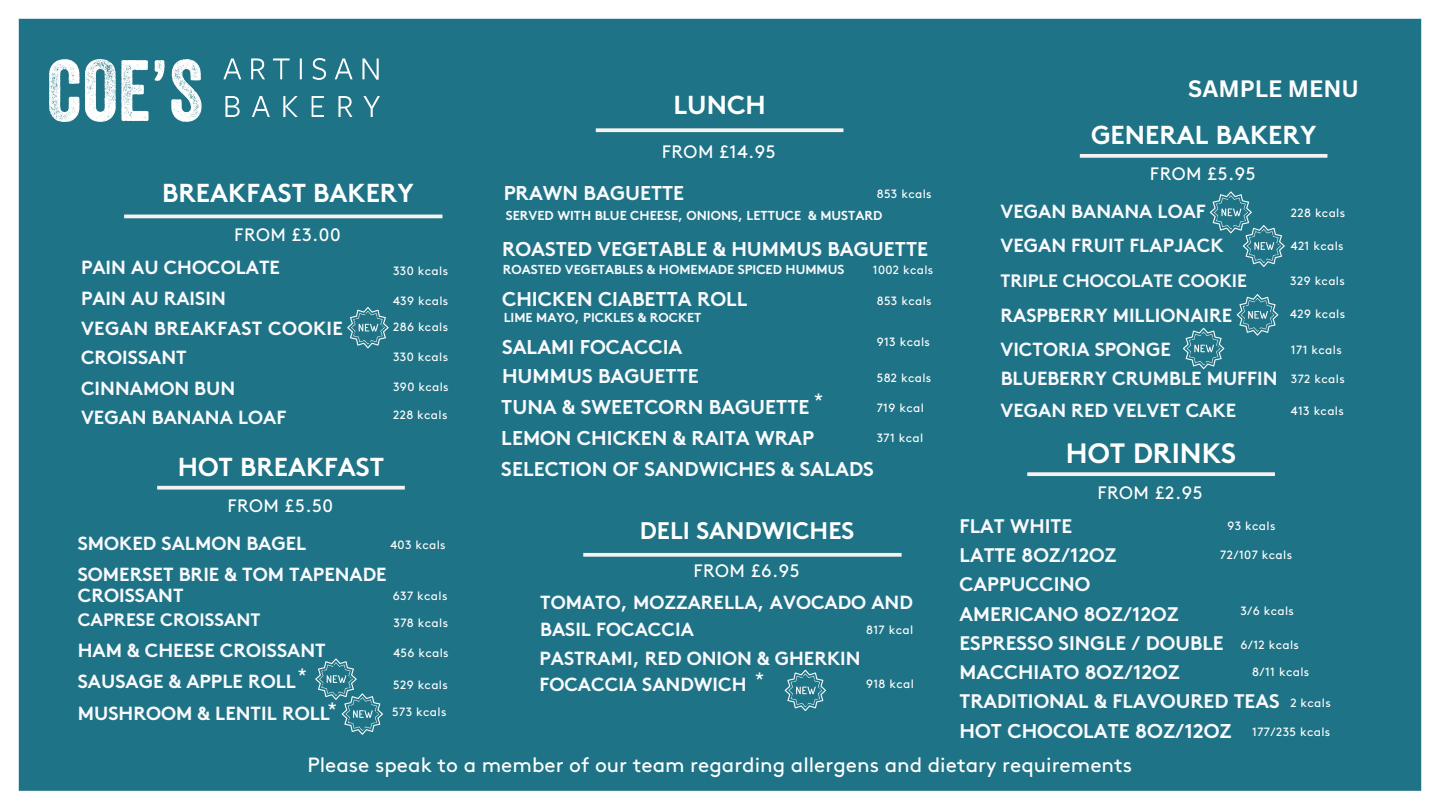
<style>
.page{position:relative;width:1440px;height:810px;background:#fff}
.page>*{position:absolute;margin:0;border:0;box-sizing:border-box;transform-origin:0 0}
.t1{font:700 28px "Brown Std";color:#fff}
.t2{font:700 26px "Brown Std";color:#fff}
.t3{font:700 24px "Brown Std";color:#fff}
.t4{font:700 23.1px "Canva Sans";color:#fff}
.t5{font:20.6px "Brown Std";color:#fff}
.t6{font:700 20px "Brown Std";color:#f9fafd}
.t7{font:700 19.7px/29.2px "Brown Std";color:#f9fafd}
.t8{font:700 19px/26.2px "Brown Std";color:#f9fafd}
.t9{font:700 19px "Brown Std";letter-spacing:.02em;color:#f9fafd}
.t10{font:18px "Brown Std";letter-spacing:.03em;color:#fff}
.t11{font:700 18px "Brown Std";color:#f9fafd}
.t12{font:700 13px "Brown Std";color:#f9fafd}
.t13{font:12px "Brown Std";letter-spacing:.03em;color:#fff}
</style>
<div class="page">
<div style="left:18px;top:18px;width:1404px;height:773px;background:#1f7386"></div>
<svg style="left:157px;top:486px;width:248px;height:4px"></svg>
<svg style="left:596px;top:128px;width:247px;height:4px"></svg>
<svg style="left:583px;top:553px;width:319px;height:4px"></svg>
<img style="left:49px;top:59px;width:330px;height:63px">
<svg style="left:1027px;top:472px;width:248px;height:4px"></svg>
<svg style="left:1080px;top:154px;width:247px;height:4px"></svg>
<svg style="left:1237px;top:294px;width:41px;height:42px;background:#448a99"></svg>
<svg style="left:1183px;top:328px;width:41px;height:41px;background:#448a9a"></svg>
<svg style="left:1210px;top:191px;width:75px;height:76px;background:#358192"></svg>
<hr style="left:124px;top:215px;width:318px;height:3px;background:#f6f2f2">
<svg style="left:347px;top:307px;width:41px;height:41px;background:#448a9a"></svg>
<svg style="left:315px;top:658px;width:68px;height:77px;background:#378292"></svg>
<svg style="left:785px;top:670px;width:41px;height:41px;background:#448a9a"></svg>
<h1 class="t2" style="left:162px;top:183px;width:253px">BREAKFAST BAKERY</h1>
<h6 class="t10" style="left:234px;top:228px;width:108px">FROM £3.00</h6>
<p class="t8" style="left:81px;top:256px;width:201px">PAIN AU CHOCOLATE</p>
<h3 class="t8" style="left:81px;top:287px;width:146px">PAIN AU RAISIN</h3>
<p class="t9" style="left:81px;top:320px;width:264px">VEGAN BREAKFAST COOKIE</p>
<h3 class="t8" style="left:81px;top:346px;width:107px">CROISSANT</h3>
<p class="t8" style="left:81px;top:377px;width:156px">CINNAMON BUN</p>
<h5 class="t13" style="left:393px;top:266px;width:56px">330 kcals</h5>
<p class="t13" style="left:393px;top:296px;width:57px">439 kcals</p>
<p class="t13" style="left:393px;top:322px;width:57px">286 kcals</p>
<h3 class="t13" style="left:393px;top:352px;width:56px">330 kcals</h3>
<p class="t13" style="left:393px;top:382px;width:57px">390 kcals</p>
<p class="t8" style="left:81px;top:407px;width:207px">VEGAN BANANA LOAF</p>
<p class="t13" style="left:393px;top:410px;width:56px">228 kcals</p>
<h6 class="t2" style="left:178px;top:456px;width:208px">HOT BREAKFAST</h6>
<h3 class="t10" style="left:227px;top:499px;width:107px">FROM £5.50</h3>
<p class="t8" style="left:78px;top:532px;width:230px">SMOKED SALMON BAGEL</p>
<h1 class="t13" style="left:391px;top:540px;width:57px">403 kcals</h1>
<p class="t8" style="left:78px;top:566px;width:310px;line-height:20.2px">SOMERSET BRIE &amp; TOM TAPENADE<br>CROISSANT</p>
<h3 class="t13" style="left:393px;top:591px;width:56px">637 kcals</h3>
<p class="t11" style="left:78px;top:613px;width:184px">CAPRESE CROISSANT</p>
<p class="t13" style="left:394px;top:618px;width:56px">378 kcals</p>
<h3 class="t8" style="left:78px;top:639px;width:249px">HAM &amp; CHEESE CROISSANT</h3>
<p class="t13" style="left:393px;top:648px;width:57px">456 kcals</p>
<p class="t10" style="left:298px;top:668px;width:10px">*</p>
<p class="t8" style="left:78px;top:670px;width:220px">SAUSAGE &amp; APPLE ROLL</p>
<h3 class="t8" style="left:78px;top:702px;width:254px">MUSHROOM &amp; LENTIL ROLL</h3>
<h1 class="t10" style="left:328px;top:702px;width:10px">*</h1>
<h6 class="t13" style="left:393px;top:680px;width:56px">529 kcals</h6>
<h3 class="t13" style="left:392px;top:707px;width:56px">573 kcals</h3>
<p class="t2" style="left:673px;top:95px;width:94px">LUNCH</p>
<h3 class="t10" style="left:662px;top:145px;width:115px">FROM £14.95</h3>
<p class="t6" style="left:504px;top:185px;width:182px">PRAWN BAGUETTE</p>
<h3 class="t13" style="left:877px;top:189px;width:56px">853 kcals</h3>
<h6 class="t12" style="left:506px;top:210px;width:378px">SERVED WITH BLUE CHEESE, ONIONS, LETTUCE &amp; MUSTARD</h6>
<h1 class="t6" style="left:502px;top:241px;width:428px">ROASTED VEGETABLE &amp; HUMMUS BAGUETTE</h1>
<h3 class="t12" style="left:503px;top:264px;width:343px">ROASTED VEGETABLES &amp; HOMEMADE SPICED HUMMUS</h3>
<p class="t6" style="left:502px;top:291px;width:247px">CHICKEN CIABETTA ROLL</p>
<h3 class="t13" style="left:877px;top:296px;width:56px">853 kcals</h3>
<p class="t6" style="left:502px;top:339px;width:182px">SALAMI FOCACCIA</p>
<h5 class="t13" style="left:877px;top:337px;width:55px">913 kcals</h5>
<p class="t6" style="left:502px;top:368px;width:198px">HUMMUS BAGUETTE</p>
<h3 class="t13" style="left:877px;top:373px;width:56px">582 kcals</h3>
<p class="t13" style="left:873px;top:265px;width:62px">1002 kcals</p>
<p class="t12" style="left:504px;top:313px;width:199px">LIME MAYO, PICKLES &amp; ROCKET</p>
<h3 class="t10" style="left:814px;top:393px;width:10px">*</h3>
<h1 class="t6" style="left:501px;top:399px;width:310px">TUNA &amp; SWEETCORN BAGUETTE</h1>
<h6 class="t13" style="left:877px;top:403px;width:49px">719 kcal</h6>
<h3 class="t6" style="left:501px;top:430px;width:314px">LEMON CHICKEN &amp; RAITA WRAP</h3>
<p class="t13" style="left:877px;top:433px;width:48px">371 kcal</p>
<h3 class="t6" style="left:501px;top:461px;width:374px">SELECTION OF SANDWICHES &amp; SALADS</h3>
<p class="t3" style="left:640px;top:521px;width:216px">DELI SANDWICHES</p>
<p class="t10" style="left:693px;top:564px;width:108px">FROM £6.95</p>
<h3 class="t8" style="left:540px;top:592px;width:374px">TOMATO, MOZZARELLA, AVOCADO AND<br>BASIL FOCACCIA</h3>
<p class="t8" style="left:540px;top:647px;width:323px">PASTRAMI, RED ONION &amp; GHERKIN<br>FOCACCIA SANDWICH</p>
<h3 class="t13" style="left:866px;top:625px;width:49px">817 kcal</h3>
<p class="t10" style="left:755px;top:671px;width:10px">*</p>
<p class="t13" style="left:866px;top:679px;width:49px">918 kcal</p>
<p class="t4" style="left:1188px;top:72px;width:172px">SAMPLE MENU</p>
<p class="t2" style="left:1091px;top:124px;width:227px">GENERAL BAKERY</p>
<p class="t10" style="left:1150px;top:167px;width:107px">FROM £5.95</p>
<p class="t8" style="left:1000px;top:200px;width:207px">VEGAN BANANA LOAF</p>
<h3 class="t13" style="left:1291px;top:208px;width:56px">228 kcals</h3>
<h3 class="t8" style="left:1000px;top:234px;width:225px">VEGAN FRUIT FLAPJACK</h3>
<p class="t13" style="left:1291px;top:241px;width:54px">421 kcals</p>
<h3 class="t11" style="left:1000px;top:273px;width:248px">TRIPLE CHOCOLATE COOKIE</h3>
<p class="t8" style="left:1000px;top:304px;width:233px">RASPBERRY MILLIONAIRE</p>
<p class="t13" style="left:1290px;top:309px;width:56px">429 kcals</p>
<h3 class="t13" style="left:1290px;top:276px;width:56px">329 kcals</h3>
<p class="t8" style="left:1000px;top:338px;width:172px">VICTORIA SPONGE</p>
<h3 class="t13" style="left:1291px;top:345px;width:52px">171 kcals</h3>
<p class="t8" style="left:1001px;top:367px;width:278px">BLUEBERRY CRUMBLE MUFFIN</p>
<h3 class="t13" style="left:1291px;top:374px;width:55px">372 kcals</h3>
<p class="t8" style="left:1000px;top:399px;width:237px">VEGAN RED VELVET CAKE</p>
<p class="t13" style="left:1291px;top:406px;width:55px">413 kcals</p>
<p class="t1" style="left:1066px;top:442px;width:172px">HOT DRINKS</p>
<h3 class="t10" style="left:1097px;top:485px;width:107px">FROM £2.95</h3>
<p class="t7" style="left:960px;top:513px;width:322px">FLAT WHITE<br>LATTE 8OZ/12OZ<br>CAPPUCCINO<br>AMERICANO 8OZ/12OZ<br>ESPRESSO SINGLE / DOUBLE<br>MACCHIATO 8OZ/12OZ<br>TRADITIONAL &amp; FLAVOURED TEAS</p>
<p class="t6" style="left:960px;top:723px;width:274px">HOT CHOCOLATE 8OZ/12OZ</p>
<p class="t13" style="left:1227px;top:521px;width:50px">93 kcals</p>
<h3 class="t13" style="left:1220px;top:550px;width:73px">72/107 kcals</h3>
<h6 class="t13" style="left:1240px;top:606px;width:55px">3/6 kcals</h6>
<h2 class="t13" style="left:1240px;top:640px;width:60px">6/12 kcals</h2>
<h2 class="t13" style="left:1252px;top:667px;width:59px">8/11 kcals</h2>
<h3 class="t13" style="left:1290px;top:698px;width:42px">2 kcals</h3>
<p class="t13" style="left:1252px;top:727px;width:80px">177/235 kcals</p>
<p class="t5" style="left:307px;top:756px;width:826px">Please speak to a member of our team regarding allergens and dietary requirements</p>
</div>
